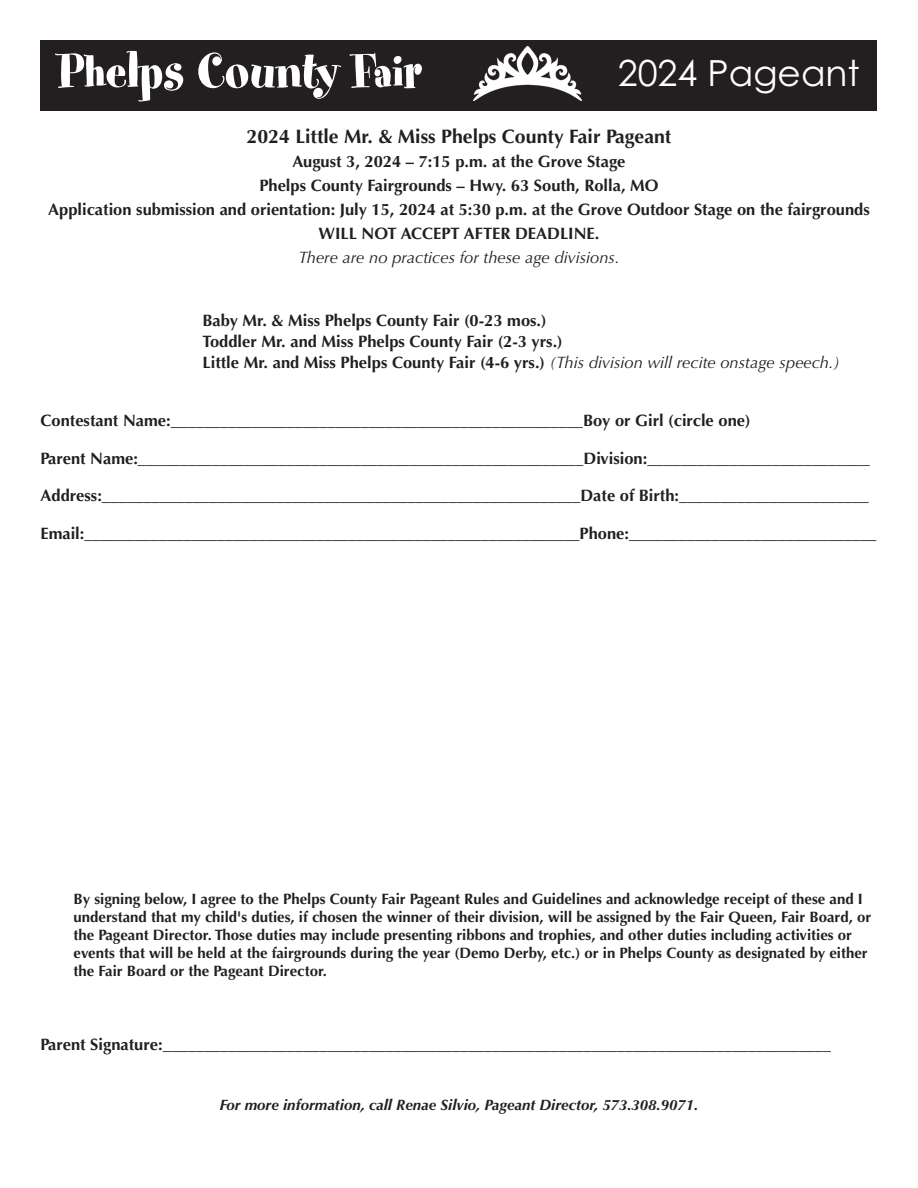
<style>
.page{position:relative;width:918px;height:1188px;background:#fff}
.page>*{position:absolute;margin:0;border:0;box-sizing:border-box;transform-origin:0 0}
.t1{font:54px "Spumoni LP";color:#fff}
.t2{font:36px "Century Gothic";color:#fff}
.t3{font:700 19.5px "Optima";color:#231f20}
.t4{font:700 16.5px/24px "Optima";color:#231f20;text-align:center}
.t5{font:italic 16.5px "Optima";color:#231f20}
.t6{font:700 15px/18px "Optima";color:#231f20}
.t7{font:italic 700 15px "Optima";color:#231f20}
.s1{font-weight:400;font-style:italic}
</style>
<div class="page">
<div style="left:40px;top:40px;width:837px;height:71px;background:#231f20"></div>
<img style="left:473px;top:47px;width:108px;height:53px">
<h1 class="t1" style="left:58px;top:36px;width:364px">Phelps County Fair</h1>
<h2 class="t2" style="left:618px;top:52px;width:244px">2024 Pageant</h2>
<p class="t3" style="left:247px;top:128px;width:426px">2024 Little Mr. &amp; Miss Phelps County Fair Pageant</p>
<p class="t4" style="left:48px;top:151px;width:823px">August 3, 2024 – 7:15 p.m. at the Grove Stage<br>Phelps County Fairgrounds – Hwy. 63 South, Rolla, MO<br>Application submission and orientation: July 15, 2024 at 5:30 p.m. at the Grove Outdoor Stage on the fairgrounds WILL NOT ACCEPT AFTER DEADLINE.</p>
<p class="t5" style="left:298px;top:251px;width:323px">There are no practices for these age divisions.</p>
<p class="t4" style="left:202px;top:311px;width:639px;line-height:21px;text-align:left">Baby Mr. &amp; Miss Phelps County Fair (0-23 mos.)<br>Toddler Mr. and Miss Phelps County Fair (2-3 yrs.)<br>Little Mr. and Miss Phelps County Fair (4-6 yrs.) <span class="s1">(This division will recite onstage speech.)</span></p>
<p class="t4" style="left:40px;top:410px;width:712px">Contestant Name:__________________________________________________Boy or Girl (circle one)</p>
<p class="t4" style="left:40px;top:448px;width:831px">Parent Name:______________________________________________________Division:___________________________</p>
<p class="t4" style="left:40px;top:485px;width:830px">Address:__________________________________________________________Date of Birth:_______________________</p>
<p class="t4" style="left:40px;top:523px;width:838px">Email:____________________________________________________________Phone:______________________________</p>
<p class="t6" style="left:74px;top:892px;width:799px">By signing below, I agree to the Phelps County Fair Pageant Rules and Guidelines and acknowledge receipt of these and I understand that my child's duties, if chosen the winner of their division, will be assigned by the Fair Queen, Fair Board, or the Pageant Director. Those duties may include presenting ribbons and trophies, and other duties including activities or events that will be held at the fairgrounds during the year (Demo Derby, etc.) or in Phelps County as designated by either the Fair Board or the Pageant Director.</p>
<p class="t4" style="left:40px;top:1034px;width:792px">Parent Signature:_________________________________________________________________________________</p>
<p class="t7" style="left:220px;top:1096px;width:480px">For more information, call Renae Silvio, Pageant Director, 573.308.9071.</p>
</div>
